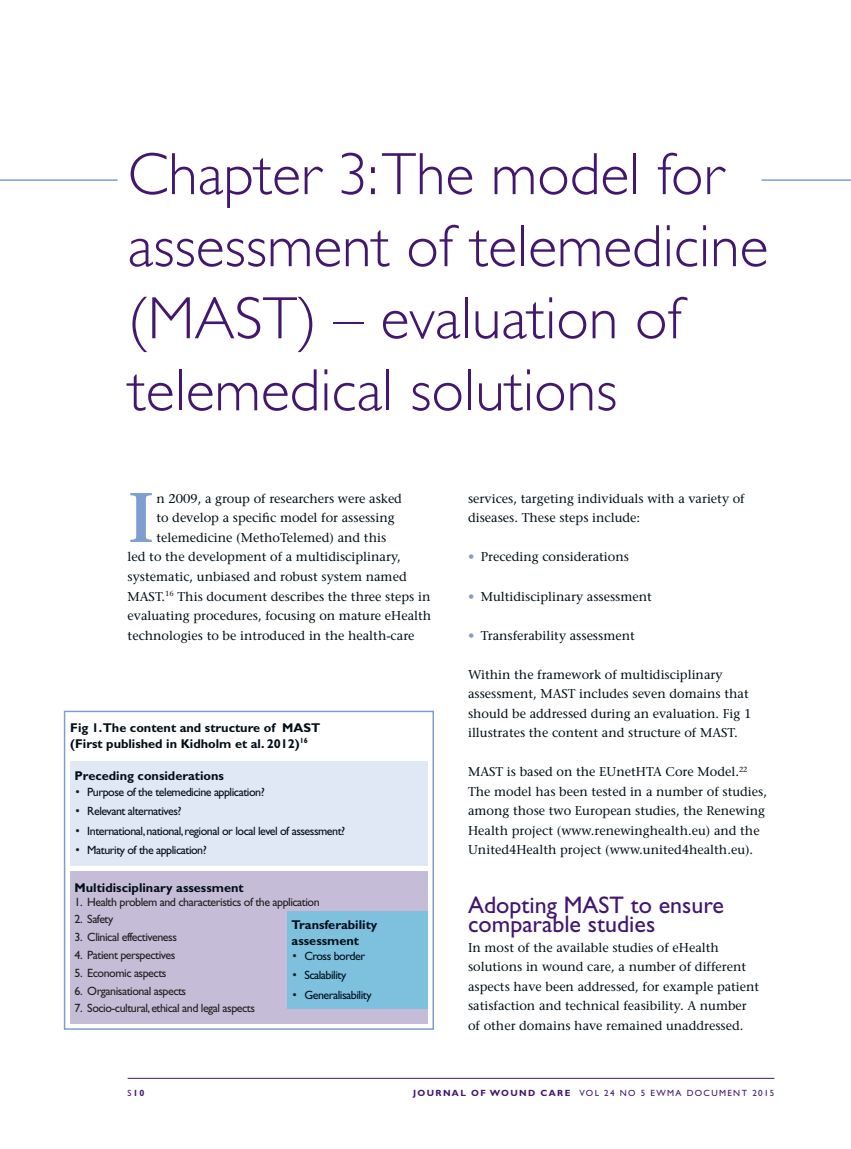
<style>
.page{position:relative;width:851px;height:1149px;background:#fff}
.page>*{position:absolute;margin:0;border:0;box-sizing:border-box;transform-origin:0 0}
.Body_text_first_para{font:600 69.9px "Stone Serif Std";color:#7e9ed2}
.Headline{font:300 60px/72px "Gill Sans Std";color:#43176e}
.SubHead_A{font:24px/19.5px "Gill Sans Std";color:#43176e}
.Body_Text{font:500 12.75px/19.5px "Stone Serif Std";color:#010e18}
.Body_text_first_para-2{font:500 12.75px/19.5px "Stone Serif Std";color:#010e18}
.Table_Bold{font:700 12.75px/15.3px "Gill Sans Std";color:#010e18}
.Body_Bullets{font:500 12.75px "Stone Serif Std";color:#010e18}
.Body_Bullets-2{font:12px "Gill Sans Std";letter-spacing:-.04em;color:#010e18}
.Body_Bullets-3{font:12px "Gill Sans Std";letter-spacing:-.04em;color:#231f20}
.t1{font:9px "Gill Sans Std";letter-spacing:.15em;color:#43176e}
.t2{font:700 9px "Gill Sans Std";color:#43176e}
.s1{font-weight:300;font-size:12.75px;color:#231f20}
.s2{color:#7e9ed2}
.s3{font-weight:400}
.s4{font-weight:700}
</style>
<div class="page">
<hr style="left:128px;top:1077px;width:646px;height:1px;background:#43176e">
<hr style="left:0;top:179px;width:118px;height:2px;background:#7e9ed2">
<hr style="left:761px;top:179px;width:89px;height:2px;background:#7e9ed2">
<div style="left:64px;top:710px;width:370px;height:319px;border:2px solid #7e9ed2"></div>
<div style="left:70px;top:760px;width:357px;height:105px;background:#e1e8f5"></div>
<div style="left:70px;top:871px;width:357px;height:152px;background:#c5bdd7"></div>
<div style="left:287px;top:910px;width:140px;height:98px;background:#7ec1de"></div>
<p class="Headline" style="left:128px;top:139px;width:642px">Chapter 3:The model for assessment of telemedicine (MAST) – evaluation of telemedical solutions</p>
<p class="Body_text_first_para" style="left:128px;top:476px;width:28px">I</p>
<p class="Body_text_first_para-2" style="left:156px;top:488px;width:247px">n 2009, a group of researchers were asked</p>
<p class="Body_text_first_para-2" style="left:156px;top:508px;width:240px">to develop a specific model for assessing</p>
<p class="Body_text_first_para-2" style="left:156px;top:527px;width:231px">telemedicine (MethoTelemed) and this</p>
<p class="Body_text_first_para-2" style="left:128px;top:547px;width:275px">led to the development of a multidisciplinary,</p>
<p class="Body_text_first_para-2" style="left:128px;top:566px;width:280px">systematic, unbiased and robust system named</p>
<p class="Body_text_first_para-2" style="left:128px;top:586px;width:304px">MAST.<sup>16</sup> This document describes the three steps in</p>
<p class="Body_text_first_para-2" style="left:128px;top:605px;width:305px">evaluating procedures, focusing on mature eHealth</p>
<p class="Body_text_first_para-2" style="left:128px;top:625px;width:288px">technologies to be introduced in the health-care</p>
<p class="Table_Bold" style="left:70px;top:720px;width:251px">Fig 1.The content and structure of MAST</p>
<p class="Table_Bold" style="left:70px;top:735px;width:239px">(First published in Kidholm et al. 2012)<sup>16</sup></p>
<p class="Table_Bold" style="left:75px;top:768px;width:151px">Preceding considerations</p>
<p class="Body_Bullets-2" style="left:75px;top:784px;width:191px"><span class="s1">•</span> Purpose of the telemedicine application?</p>
<p class="Body_Bullets-2" style="left:75px;top:804px;width:108px"><span class="s1">•</span> Relevant alternatives?</p>
<p class="Body_Bullets-2" style="left:75px;top:823px;width:272px"><span class="s1">•</span> International, national, regional or local level of assessment?</p>
<p class="Body_Bullets-2" style="left:75px;top:843px;width:134px"><span class="s1">•</span> Maturity of the application?</p>
<p class="Table_Bold" style="left:75px;top:879px;width:171px">Multidisciplinary assessment</p>
<p class="Body_Bullets-3" style="left:75px;top:894px;width:247px">1. Health problem and characteristics of the application</p>
<p class="Body_Bullets-3" style="left:75px;top:912px;width:40px">2. Safety</p>
<p class="Body_Bullets-3" style="left:75px;top:930px;width:104px">3. Clinical effectiveness</p>
<p class="Body_Bullets-3" style="left:75px;top:947px;width:102px">4. Patient perspectives</p>
<p class="Body_Bullets-3" style="left:75px;top:965px;width:93px">5. Economic aspects</p>
<p class="Body_Bullets-3" style="left:75px;top:983px;width:113px">6. Organisational aspects</p>
<p class="Body_Bullets-3" style="left:75px;top:1001px;width:182px">7. Socio-cultural, ethical and legal aspects</p>
<p class="Table_Bold" style="left:291px;top:916px;width:87px">Transferability assessment</p>
<p class="Body_Bullets-2" style="left:291px;top:948px;width:75px"><span class="s1">•</span> Cross border</p>
<p class="Body_Bullets-2" style="left:291px;top:968px;width:56px"><span class="s1">•</span> Scalability</p>
<p class="Body_Bullets-2" style="left:291px;top:987px;width:81px"><span class="s1">•</span> Generalisability</p>
<p class="Body_text_first_para-2" style="left:468px;top:488px;width:278px">services, targeting individuals with a variety of diseases. These steps include:</p>
<p class="Body_Bullets" style="left:468px;top:549px;width:162px"><span class="s2">•</span> Preceding considerations</p>
<p class="Body_Bullets" style="left:468px;top:588px;width:185px"><span class="s2">•</span> Multidisciplinary assessment</p>
<p class="Body_Bullets" style="left:468px;top:627px;width:168px"><span class="s2">•</span> Transferability assessment</p>
<p class="Body_Text" style="left:468px;top:664px;width:285px">Within the framework of multidisciplinary assessment, MAST includes seven domains that should be addressed during an evaluation. Fig 1 illustrates the content and structure of MAST.</p>
<p class="Body_Text" style="left:468px;top:761px;width:300px">MAST is based on the EUnetHTA Core Model.<sup>22<br></sup>The model has been tested in a number of studies, among those two European studies, the Renewing Health project (www.renewinghealth.eu) and the United4Health project (www.united4health.eu).</p>
<p class="SubHead_A" style="left:468px;top:894px;width:257px">Adopting MAST to ensure comparable studies</p>
<p class="Body_Text" style="left:468px;top:937px;width:293px">In most of the available studies of eHealth solutions in wound care, a number of different aspects have been addressed, for example patient satisfaction and technical feasibility. A number of other domains have remained unaddressed.</p>
<p class="t2" style="left:128px;top:1086px;width:18px"><span class="s3">S</span>10</p>
<p class="t1" style="left:413px;top:1086px;width:362px"><span class="s4">JOURNAL OF WOUND CARE</span> VOL 24 NO 5 EWMA DOCUMENT 2015</p>
</div>
